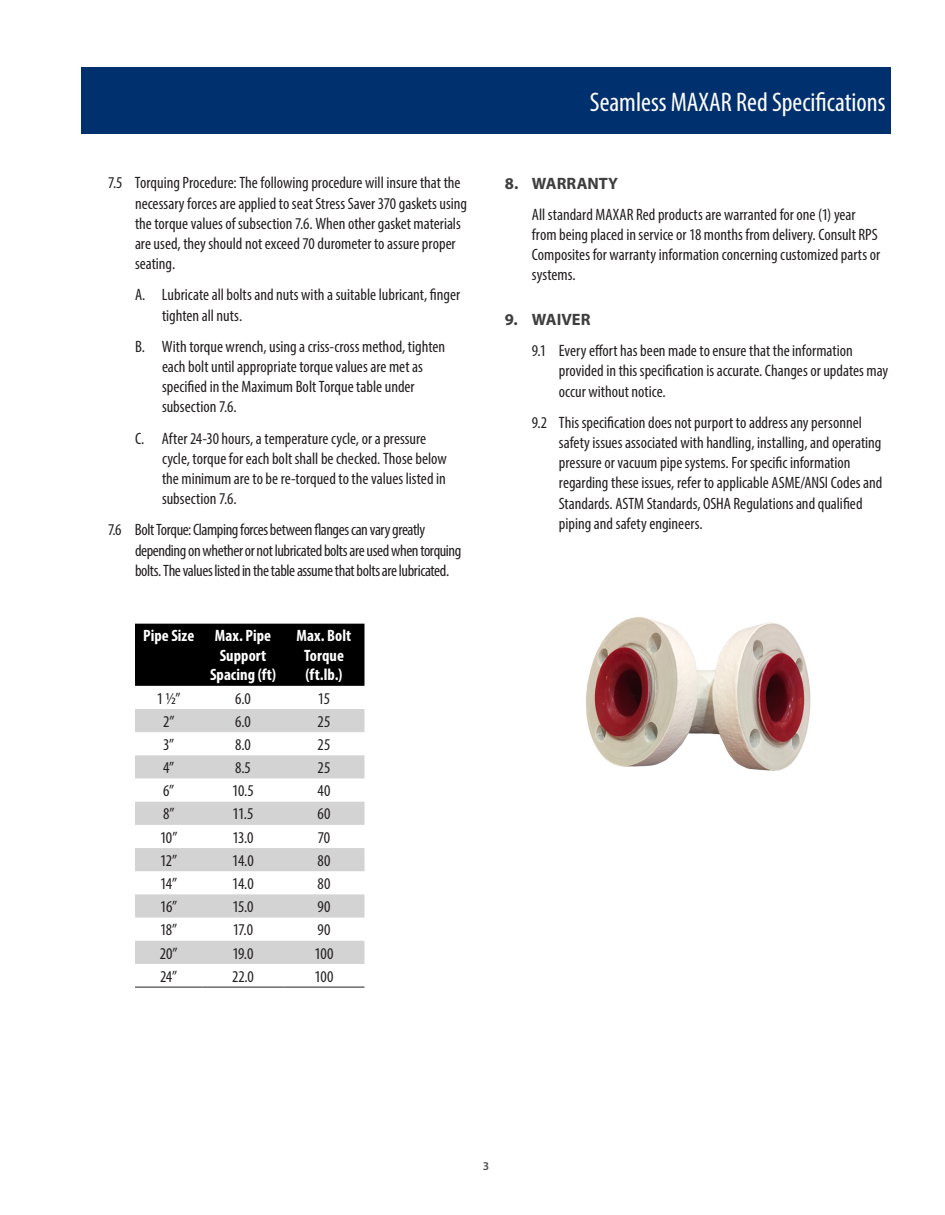
<style>
.page{position:relative;width:945px;height:1215px;background:#fff}
.page>*{position:absolute;margin:0;border:0;box-sizing:border-box;transform-origin:0 0}
.t1{font:condensed 27px "Myriad Pro";color:#fff}
.sub_numbers{font:condensed 16.5px/20.2px "Myriad Pro";color:#231f20}
.sub_para{font:condensed 16.5px/20.2px "Myriad Pro";color:#231f20}
.body{font:condensed 16.5px/20.2px "Myriad Pro";color:#231f20}
.sub_numbers-2{font:condensed 16.5px/20.2px "Myriad Pro";letter-spacing:-.025em;color:#231f20}
.body-2{font:700 condensed 16.5px/19.5px "Myriad Pro";letter-spacing:.005em;color:#fff;text-align:center}
.numbers{font:700 16.5px "Myriad Pro";color:#3e3e3f}
.t2{font:600 12px "Myriad Pro";color:#515154}
</style>
<div class="page">
<div style="left:81px;top:68px;width:810px;height:66px;background:#00306d"></div>
<div style="left:135px;top:624px;width:229px;height:62px;background:#000"></div>
<svg style="left:135px;top:709px;width:229px;height:255px;fill:#d3d3d4"></svg>
<hr style="left:135px;top:987px;width:67px;height:1px;background:#231f20">
<hr style="left:202px;top:987px;width:82px;height:1px;background:#231f20">
<hr style="left:284px;top:987px;width:80px;height:1px;background:#231f20">
<img style="left:586px;top:617px;width:225px;height:154px">
<p class="sub_numbers" style="left:135px;top:173px;width:334px;text-indent:-27px">7.5 Torquing Procedure: The following procedure will insure that the necessary forces are applied to seat Stress Saver 370 gaskets using the torque values of subsection 7.6. When other gasket materials are used, they should not exceed 70 durometer to assure proper seating.</p>
<p class="sub_para" style="left:162px;top:285px;width:300px;text-indent:-27px">A. Lubricate all bolts and nuts with a suitable lubricant, finger tighten all nuts.</p>
<p class="sub_para" style="left:162px;top:336px;width:285px;text-indent:-27px">B. With torque wrench, using a criss-cross method, tighten each bolt until appropriate torque values are met as specified in the Maximum Bolt Torque table under subsection 7.6.</p>
<p class="sub_para" style="left:162px;top:428px;width:286px;text-indent:-27px">C. After 24-30 hours, a temperature cycle, or a pressure cycle, torque for each bolt shall be checked. Those below the minimum are to be re-torqued to the values listed in subsection 7.6.</p>
<p class="sub_numbers-2" style="left:135px;top:520px;width:328px;text-indent:-27px">7.6 Bolt Torque: Clamping forces between flanges can vary greatly depending on whether or not lubricated bolts are used when torquing bolts. The values listed in the table assume that bolts are lubricated.</p>
<p class="body-2" style="left:143px;top:626px;width:53px">Pipe Size</p>
<p class="body-2" style="left:210px;top:626px;width:67px">Max. Pipe<br>Support<br>Spacing (ft)</p>
<p class="body-2" style="left:297px;top:626px;width:56px">Max. Bolt<br>Torque</p>
<p class="body-2" style="left:306px;top:665px;width:38px">(ft.lb.)</p>
<p class="sub_numbers" style="left:157px;top:688px;width:25px">1 ½”</p>
<p class="sub_numbers" style="left:235px;top:688px;width:17px">6.0</p>
<p class="sub_numbers" style="left:318px;top:688px;width:14px">15</p>
<p class="sub_numbers" style="left:163px;top:711px;width:13px">2”</p>
<p class="sub_numbers" style="left:235px;top:711px;width:17px">6.0</p>
<p class="sub_numbers" style="left:318px;top:711px;width:14px">25</p>
<p class="sub_numbers" style="left:163px;top:734px;width:13px">3”</p>
<p class="sub_numbers" style="left:235px;top:734px;width:17px">8.0</p>
<p class="sub_numbers" style="left:318px;top:734px;width:14px">25</p>
<p class="sub_numbers" style="left:163px;top:757px;width:13px">4”</p>
<p class="sub_numbers" style="left:235px;top:757px;width:17px">8.5</p>
<p class="sub_numbers" style="left:318px;top:757px;width:14px">25</p>
<p class="sub_numbers" style="left:163px;top:781px;width:13px">6”</p>
<p class="sub_numbers" style="left:232px;top:781px;width:23px">10.5</p>
<p class="sub_numbers" style="left:318px;top:781px;width:14px">40</p>
<p class="sub_numbers" style="left:163px;top:804px;width:13px">8”</p>
<p class="sub_numbers" style="left:233px;top:804px;width:22px">11.5</p>
<p class="sub_numbers" style="left:318px;top:804px;width:14px">60</p>
<p class="sub_numbers" style="left:160px;top:827px;width:19px">10”</p>
<p class="sub_numbers" style="left:232px;top:827px;width:23px">13.0</p>
<p class="sub_numbers" style="left:318px;top:827px;width:14px">70</p>
<p class="sub_numbers" style="left:160px;top:850px;width:19px">12”</p>
<p class="sub_numbers" style="left:232px;top:850px;width:23px">14.0</p>
<p class="sub_numbers" style="left:318px;top:850px;width:14px">80</p>
<p class="sub_numbers" style="left:160px;top:873px;width:19px">14”</p>
<p class="sub_numbers" style="left:232px;top:873px;width:23px">14.0</p>
<p class="sub_numbers" style="left:318px;top:873px;width:14px">80</p>
<p class="sub_numbers" style="left:160px;top:896px;width:18px">16”</p>
<p class="sub_numbers" style="left:232px;top:896px;width:23px">15.0</p>
<p class="sub_numbers" style="left:318px;top:896px;width:14px">90</p>
<p class="sub_numbers" style="left:160px;top:920px;width:19px">18”</p>
<p class="sub_numbers" style="left:233px;top:920px;width:22px">17.0</p>
<p class="sub_numbers" style="left:318px;top:920px;width:14px">90</p>
<p class="sub_numbers" style="left:160px;top:943px;width:19px">20”</p>
<p class="sub_numbers" style="left:233px;top:943px;width:22px">19.0</p>
<p class="sub_numbers" style="left:315px;top:943px;width:20px">100</p>
<p class="sub_numbers" style="left:160px;top:966px;width:19px">24”</p>
<p class="sub_numbers" style="left:232px;top:966px;width:23px">22.0</p>
<p class="sub_numbers" style="left:315px;top:966px;width:20px">100</p>
<h1 class="t1" style="left:590px;top:86px;width:297px">Seamless MAXAR Red Specifications</h1>
<p class="numbers" style="left:505px;top:172px;width:115px">8. WARRANTY</p>
<p class="body" style="left:532px;top:204px;width:350px">All standard MAXAR Red products are warranted for one (1) year from being placed in service or 18 months from delivery. Consult RPS Composites for warranty information concerning customized parts or systems.</p>
<p class="numbers" style="left:505px;top:309px;width:87px">9. WAIVER</p>
<p class="sub_numbers" style="left:559px;top:340px;width:331px;text-indent:-27px">9.1 Every effort has been made to ensure that the information provided in this specification is accurate. Changes or updates may occur without notice.</p>
<p class="sub_numbers" style="left:559px;top:412px;width:325px;text-indent:-27px">9.2 This specification does not purport to address any personnel safety issues associated with handling, installing, and operating pressure or vacuum pipe systems. For specific information regarding these issues, refer to applicable ASME/ANSI Codes and Standards. ASTM Standards, OSHA Regulations and qualified piping and safety engineers.</p>
<p class="t2" style="left:483px;top:1158px;width:8px">3</p>
</div>
